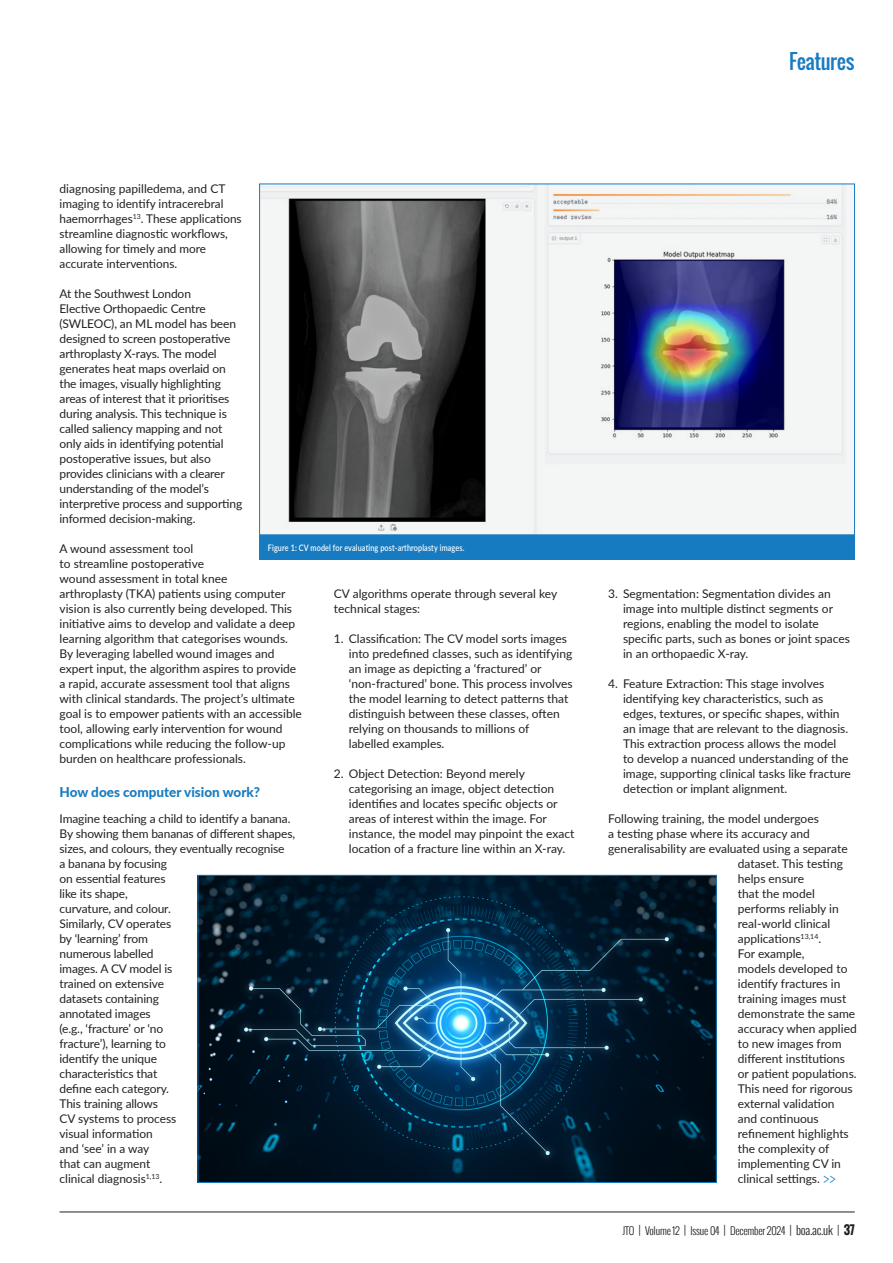
<style>
.page{position:relative;width:893px;height:1263px;background:#fff}
.page>*{position:absolute;margin:0;border:0;box-sizing:border-box;transform-origin:0 0}
.Author_Name_13_5{font:20.25px "Oswald";letter-spacing:-.025em;color:#177bc1}
.BOA-J_Body{font:800 13.5px "Lato";color:#177bc1}
.BOA-J_Body-2{font:12px/15px "Lato";color:#231f20}
.t1{font:300 10.5px "Oswald";letter-spacing:-.02em;color:#231f20}
.Caption_2019{font:600 9px "Lato";letter-spacing:.02em;color:#fff;scale:.8 1}
.s1{font-family:"Helvetica";font-weight:300;font-size:14.55px;color:#177bc1}
.s2{font-size:12px}
.s3{font-weight:700;font-size:12px}
</style>
<div class="page">
<img style="left:261px;top:186px;width:592px;height:348px">
<div style="left:259px;top:539px;width:596px;height:21px;background:#177bc1"></div>
<div style="left:259px;top:534px;width:596px;height:8px;background:#177bc1"></div>
<img style="left:200px;top:877px;width:514px;height:304px">
<div style="left:198px;top:875px;width:518px;height:308px;border:1px solid #177bc1"></div>
<hr style="left:60px;top:1212px;width:795px;height:1px;background:#231f20">
<p class="Author_Name_13_5" style="left:789px;top:46px;width:67px">Features</p>
<p class="BOA-J_Body-2" style="left:60px;top:180px;width:184px">diagnosing papilledema, and CT imaging to identify intracerebral haemorrhages<sup>13</sup>. These applications streamline diagnostic workflows, allowing for timely and more accurate interventions.</p>
<p class="BOA-J_Body-2" style="left:60px;top:285px;width:184px">At the Southwest London<br>Elective Orthopaedic Centre (SWLEOC), an ML model has been designed to screen postoperative arthroplasty X-rays. The model generates heat maps overlaid on the images, visually highlighting areas of interest that it prioritises during analysis. This technique is called saliency mapping and not only aids in identifying potential postoperative issues, but also provides clinicians with a clearer understanding of the model’s interpretive process and supporting informed decision-making.</p>
<p class="BOA-J_Body-2" style="left:60px;top:540px;width:244px">A wound assessment tool<br>to streamline postoperative<br>wound assessment in total knee<br>arthroplasty (TKA) patients using computer vision is also currently being developed. This initiative aims to develop and validate a deep learning algorithm that categorises wounds.<br>By leveraging labelled wound images and expert input, the algorithm aspires to provide a rapid, accurate assessment tool that aligns with clinical standards. The project’s ultimate goal is to empower patients with an accessible tool, allowing early intervention for wound complications while reducing the follow-up burden on healthcare professionals.</p>
<p class="BOA-J_Body" style="left:60px;top:782px;width:202px">How does computer vision work?</p>
<p class="BOA-J_Body-2" style="left:60px;top:810px;width:237px">Imagine teaching a child to identify a banana.<br>By showing them bananas of different shapes, sizes, and colours, they eventually recognise<br>a banana by focusing<br>on essential features<br>like its shape,<br>curvature, and colour.<br>Similarly, CV operates<br>by ‘learning’ from<br>numerous labelled<br>images. A CV model is<br>trained on extensive<br>datasets containing<br>annotated images<br>(e.g., ‘fracture’ or ‘no<br>fracture’), learning to<br>identify the unique<br>characteristics that<br>define each category.<br>This training allows<br>CV systems to process<br>visual information<br>and ‘see’ in a way<br>that can augment<br>clinical diagnosis<sup>1,13</sup>.</p>
<p class="Caption_2019" style="left:268px;top:541px;width:247px">Figure 1: CV model for evaluating post-arthroplasty images.</p>
<p class="BOA-J_Body-2" style="left:334px;top:585px;width:225px">CV algorithms operate through several key technical stages:</p>
<p class="BOA-J_Body-2" style="left:349px;top:630px;width:225px;text-indent:-15px">1. Classification: The CV model sorts images into predefined classes, such as identifying an image as depicting a ‘fractured’ or ‘non-fractured’ bone. This process involves the model learning to detect patterns that distinguish between these classes, often relying on thousands to millions of labelled examples.</p>
<p class="BOA-J_Body-2" style="left:349px;top:765px;width:227px;text-indent:-15px">2. Object Detection: Beyond merely categorising an image, object detection identifies and locates specific objects or areas of interest within the image. For instance, the model may pinpoint the exact location of a fracture line within an X-ray.</p>
<p class="BOA-J_Body-2" style="left:623px;top:585px;width:228px;text-indent:-15px">3. Segmentation: Segmentation divides an image into multiple distinct segments or regions, enabling the model to isolate specific parts, such as bones or joint spaces in an orthopaedic X-ray.</p>
<p class="BOA-J_Body-2" style="left:623px;top:675px;width:229px;text-indent:-15px">4. Feature Extraction: This stage involves identifying key characteristics, such as edges, textures, or specific shapes, within an image that are relevant to the diagnosis.<br>This extraction process allows the model<br>to develop a nuanced understanding of the image, supporting clinical tasks like fracture detection or implant alignment.</p>
<p class="BOA-J_Body-2" style="left:608px;top:810px;width:212px">Following training, the model undergoes</p>
<p class="BOA-J_Body-2" style="left:608px;top:825px;width:203px">a testing phase where its accuracy and</p>
<p class="BOA-J_Body-2" style="left:608px;top:840px;width:241px">generalisability are evaluated using a separate</p>
<p class="BOA-J_Body-2" style="left:738px;top:855px;width:107px">dataset. This testing</p>
<p class="BOA-J_Body-2" style="left:738px;top:870px;width:68px">helps ensure</p>
<p class="BOA-J_Body-2" style="left:738px;top:885px;width:79px">that the model</p>
<p class="BOA-J_Body-2" style="left:738px;top:900px;width:102px">performs reliably in</p>
<p class="BOA-J_Body-2" style="left:738px;top:915px;width:94px">real-world clinical</p>
<p class="BOA-J_Body-2" style="left:738px;top:930px;width:85px">applications<sup>13,14</sup>.</p>
<p class="BOA-J_Body-2" style="left:738px;top:945px;width:68px">For example,</p>
<p class="BOA-J_Body-2" style="left:738px;top:960px;width:111px">models developed to</p>
<p class="BOA-J_Body-2" style="left:738px;top:975px;width:104px">identify fractures in</p>
<p class="BOA-J_Body-2" style="left:738px;top:990px;width:110px">training images must</p>
<p class="BOA-J_Body-2" style="left:738px;top:1005px;width:119px">demonstrate the same</p>
<p class="BOA-J_Body-2" style="left:738px;top:1020px;width:120px">accuracy when applied</p>
<p class="BOA-J_Body-2" style="left:738px;top:1035px;width:105px">to new images from</p>
<p class="BOA-J_Body-2" style="left:738px;top:1050px;width:109px">different institutions</p>
<p class="BOA-J_Body-2" style="left:738px;top:1065px;width:120px">or patient populations.</p>
<p class="BOA-J_Body-2" style="left:738px;top:1080px;width:116px">This need for rigorous</p>
<p class="BOA-J_Body-2" style="left:738px;top:1095px;width:98px">external validation</p>
<p class="BOA-J_Body-2" style="left:738px;top:1110px;width:82px">and continuous</p>
<p class="BOA-J_Body-2" style="left:738px;top:1125px;width:113px">refinement highlights</p>
<p class="BOA-J_Body-2" style="left:738px;top:1140px;width:93px">the complexity of</p>
<p class="BOA-J_Body-2" style="left:738px;top:1155px;width:105px">implementing CV in</p>
<p class="BOA-J_Body-2" style="left:738px;top:1170px;width:100px">clinical settings. <span class="s1">&gt;&gt;</span></p>
<p class="t1" style="left:622px;top:1223px;width:234px">JTO <span class="s2">|</span> Volume 12 <span class="s2">|</span> Issue 04 <span class="s2">|</span> December 2024 <span class="s2">| boa.ac.uk |</span> <span class="s3">37</span></p>
</div>
